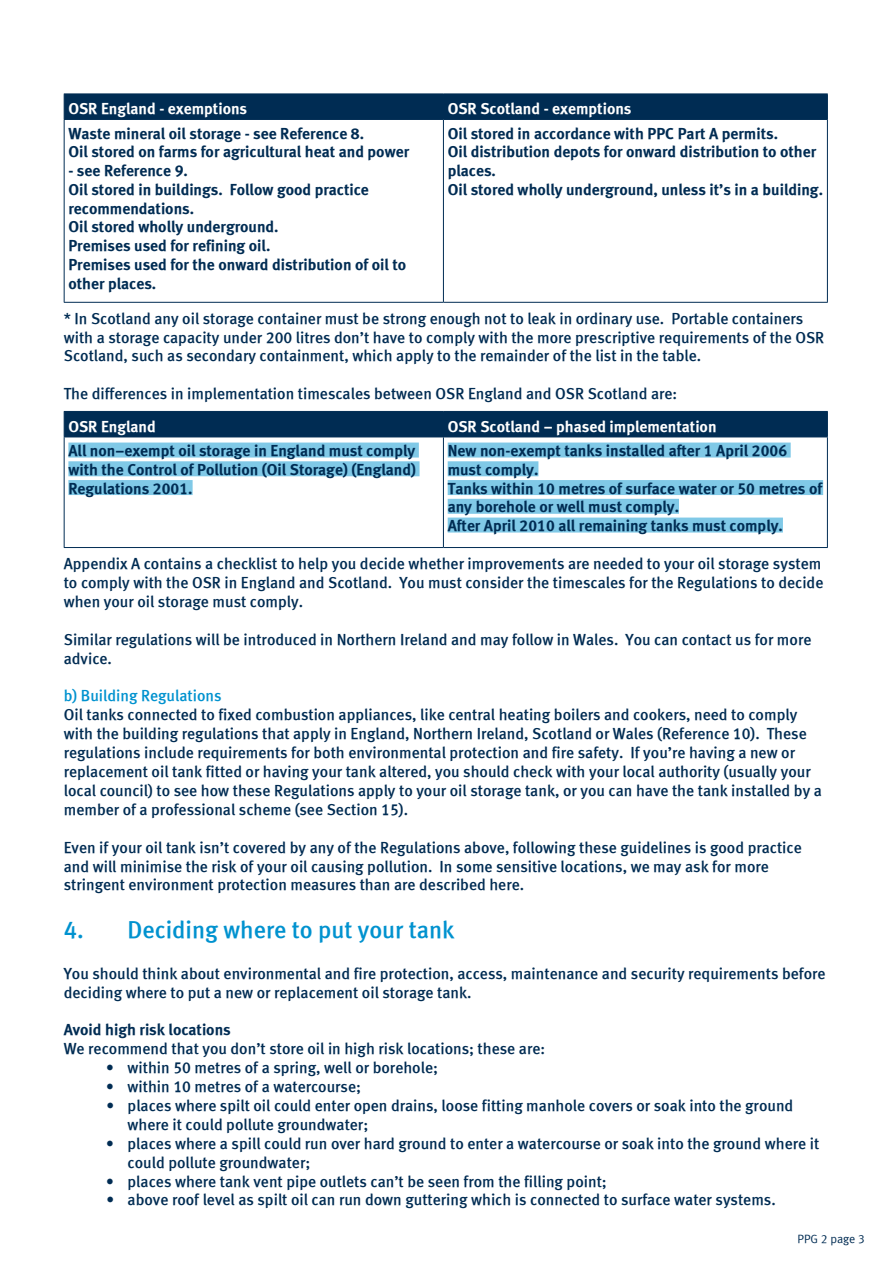
<style>
.page{position:relative;width:893px;height:1263px;background:#fff}
.page>*{position:absolute;margin:0;border:0;box-sizing:border-box;transform-origin:0 0}
.t1{font:24px "EA Meta Medium Roman";color:#0092cf}
.t2{font:15.75px/18.9px "EA Meta Medium Roman";color:#002c53}
.t3{font:15.75px/18.8px "EA Meta Bold Roman";color:#002c53}
.t4{font:15.75px "EA Meta Bold Roman";color:#fff}
.t5{font:15.75px "EA Meta Medium Roman";color:#0092cf}
.t6{font:12px "EA Meta Normal Roman";color:#002c53}
</style>
<div class="page">
<hr style="left:64px;top:120px;width:1px;height:182px;background:#002c53">
<hr style="left:443px;top:120px;width:1px;height:182px;background:#002c53">
<hr style="left:827px;top:120px;width:1px;height:182px;background:#002c53">
<hr style="left:64px;top:302px;width:379px;height:1px;background:#002c53">
<hr style="left:443px;top:302px;width:385px;height:1px;background:#002c53">
<div style="left:64px;top:94px;width:764px;height:25px;background:#002c53"></div>
<hr style="left:64px;top:119px;width:379px;height:1px;background:#002c53">
<hr style="left:443px;top:119px;width:385px;height:1px;background:#002c53">
<hr style="left:64px;top:437px;width:1px;height:110px;background:#002c53">
<hr style="left:443px;top:437px;width:1px;height:110px;background:#002c53">
<hr style="left:827px;top:437px;width:1px;height:110px;background:#002c53">
<hr style="left:64px;top:547px;width:379px;height:1px;background:#002c53">
<hr style="left:443px;top:547px;width:385px;height:1px;background:#002c53">
<div style="left:64px;top:411px;width:764px;height:26px;background:#002c53"></div>
<hr style="left:64px;top:437px;width:379px;height:1px;background:#002c53">
<hr style="left:443px;top:437px;width:385px;height:1px;background:#002c53">
<div style="left:68px;top:442px;width:351px;height:15px;background:#80c9e7"></div>
<div style="left:68px;top:461px;width:352px;height:15px;background:#80c9e7"></div>
<div style="left:68px;top:480px;width:125px;height:15px;background:#80c9e7"></div>
<div style="left:448px;top:442px;width:343px;height:15px;background:#80c9e7"></div>
<div style="left:448px;top:461px;width:90px;height:15px;background:#80c9e7"></div>
<div style="left:448px;top:480px;width:375px;height:15px;background:#80c9e7"></div>
<div style="left:448px;top:499px;width:231px;height:15px;background:#80c9e7"></div>
<div style="left:448px;top:517px;width:335px;height:15px;background:#80c9e7"></div>
<p class="t4" style="left:68px;top:99px;width:180px">OSR England - exemptions</p>
<p class="t4" style="left:448px;top:99px;width:185px">OSR Scotland - exemptions</p>
<p class="t3" style="left:68px;top:123px;width:342px">Waste mineral oil storage - see Reference 8.<br>Oil stored on farms for agricultural heat and power</p>
<p class="t3" style="left:68px;top:161px;width:339px">- see Reference 9.<br>Oil stored in buildings. Follow good practice recommendations.<br>Oil stored wholly underground.<br>Premises used for refining oil.<br>Premises used for the onward distribution of oil to other places.</p>
<p class="t3" style="left:448px;top:123px;width:377px">Oil stored in accordance with PPC Part A permits.<br>Oil distribution depots for onward distribution to other places.<br>Oil stored wholly underground, unless it’s in a building.</p>
<p class="t2" style="left:64px;top:309px;width:760px">* I n Scotland any oil storage container must be strong enough not to leak in ordinary use. Portable containers with a storage capacity under 200 litres don’t have to comply with the more prescriptive requirements of the OSR<br>Scotland, such as secondary containment, which apply to the remainder of the list in the table.</p>
<p class="t2" style="left:64px;top:384px;width:615px">The differences in implementation timescales between OSR England and OSR Scotland are:</p>
<p class="t4" style="left:68px;top:417px;width:89px">OSR England</p>
<p class="t4" style="left:448px;top:417px;width:270px">OSR Scotland – phased implementation</p>
<p class="t3" style="left:68px;top:441px;width:349px;text-align:justify">All non–exempt oil storage in England must comply with the Control of Pollution (Oil Storage) (England)<br>Regulations 2001.</p>
<p class="t3" style="left:448px;top:441px;width:376px">New non-exempt tanks installed after 1 April 2006 must comply.<br>Tanks within 10 metres of surface water or 50 metres of any borehole or well must comply.<br>After April 2010 all remaining tanks must comply.</p>
<p class="t2" style="left:64px;top:554px;width:761px">Appendix A contains a checklist to help you decide whether improvements are needed to your oil storage system to comply with the OSR in England and Scotland. You must consider the timescales for the Regulations to decide when your oil storage must comply.</p>
<p class="t2" style="left:64px;top:630px;width:749px">Similar regulations will be introduced in Northern I reland and may follow in Wales. You can contact us for more advice.</p>
<p class="t5" style="left:64px;top:687px;width:159px">b) Building Regulations</p>
<p class="t2" style="left:64px;top:705px;width:760px">Oil tanks connected to fixed combustion appliances, like central heating boilers and cookers, need to comply with the building regulations that apply in England, Northern I reland, Scotland or Wales (Reference 10). These regulations include requirements for both environmental protection and fire safety. If you’re having a new or replacement oil tank fitted or having your tank altered, you should check with your local authority (usually your local council) to see how these Regulations apply to your oil storage tank, or you can have the tank installed by a member of a professional scheme (see Section 15).</p>
<p class="t2" style="left:64px;top:838px;width:739px">Even if your oil tank isn’t covered by any of the Regulations above, following these guidelines is good practice and will minimise the risk of your oil causing pollution. I n some sensitive locations, we may ask for more stringent environment protection measures than are described here.</p>
<h1 class="t1" style="left:64px;top:916px;width:392px">4. Deciding where to put your tank</h1>
<p class="t2" style="left:64px;top:964px;width:763px">You should think about environmental and fire protection, access, maintenance and security requirements before deciding where to put a new or replacement oil storage tank.</p>
<p class="t3" style="left:64px;top:1020px;width:169px">Avoid high risk locations</p>
<p class="t2" style="left:64px;top:1039px;width:483px">We recommend that you don’t store oil in high risk locations; these are:</p>
<p class="t2" style="left:106px;top:1058px;width:333px">• within 50 metres of a spring, well or borehole;</p>
<p class="t2" style="left:106px;top:1077px;width:256px">• within 10 metres of a watercourse;</p>
<p class="t2" style="left:128px;top:1096px;width:667px;text-indent:-21px">• places where spilt oil could enter open drains, loose fitting manhole covers or soak into the ground where it could pollute groundwater;</p>
<p class="t2" style="left:128px;top:1134px;width:693px;text-indent:-21px">• places where a spill could run over hard ground to enter a watercourse or soak into the ground where it could pollute groundwater;</p>
<p class="t2" style="left:106px;top:1171px;width:502px">• places where tank vent pipe outlets can’t be seen from the filling point;</p>
<p class="t2" style="left:106px;top:1190px;width:671px">• above roof level as spilt oil can run down guttering which is connected to surface water systems.</p>
<p class="t6" style="left:798px;top:1232px;width:59px">PPG 2 page</p>
</div>
